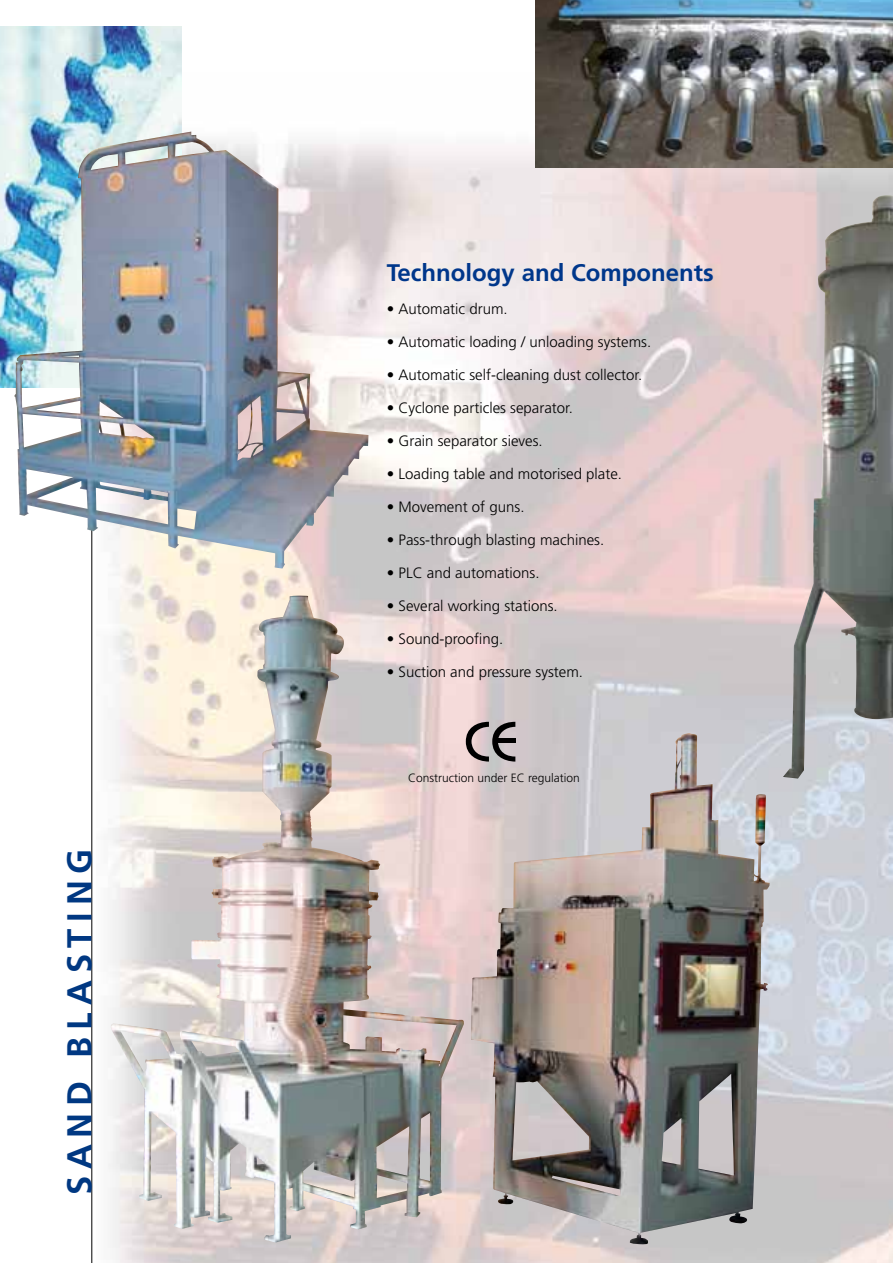
<style>
.page{position:relative;width:893px;height:1263px;background:#fff}
.page>*{position:absolute;margin:0;border:0;box-sizing:border-box;transform-origin:0 0}
.t1{font:700 34.5px "Frutiger LT Std";letter-spacing:.195em;color:#003882}
.t2{font:700 24px "Frutiger LT Std";color:#00378b}
.t3{font:300 15px "Frutiger LT Std";color:#000}
.t4{font:300 12px "Frutiger LT Std";color:#000}
</style>
<div class="page">
<img style="left:108px;top:72px;width:785px;height:1191px">
<hr style="left:91px;top:374px;width:1px;height:889px;background:#000">
<img style="left:0;top:27px;width:181px;height:361px">
<img style="left:536px;top:0;width:357px;height:168px">
<img style="left:111px;top:596px;width:354px;height:646px">
<img style="left:14px;top:132px;width:354px;height:436px">
<img style="left:783px;top:195px;width:110px;height:583px">
<svg style="left:466px;top:722px;width:49px;height:39px"></svg>
<h1 class="t1" style="left:59px;top:1195px;width:348px;rotate:-90deg">SAND BLASTING</h1>
<h2 class="t2" style="left:387px;top:258px;width:328px">Technology and Components</h2>
<p class="t3" style="left:387px;top:300px;width:122px">• Automatic drum.</p>
<p class="t3" style="left:387px;top:333px;width:266px">• Automatic loading / unloading systems.</p>
<p class="t3" style="left:387px;top:366px;width:257px">• Automatic self-cleaning dust collector.</p>
<p class="t3" style="left:387px;top:399px;width:188px">• Cyclone particles separator.</p>
<p class="t3" style="left:387px;top:432px;width:157px">• Grain separator sieves.</p>
<p class="t3" style="left:387px;top:465px;width:237px">• Loading table and motorised plate.</p>
<p class="t3" style="left:387px;top:498px;width:139px">• Movement of guns.</p>
<p class="t3" style="left:387px;top:531px;width:219px">• Pass-through blasting machines.</p>
<p class="t3" style="left:387px;top:564px;width:154px">• PLC and automations.</p>
<p class="t3" style="left:387px;top:597px;width:172px">• Several working stations.</p>
<p class="t3" style="left:387px;top:630px;width:118px">• Sound-proofing.</p>
<p class="t3" style="left:387px;top:663px;width:198px">• Suction and pressure system.</p>
<p class="t4" style="left:408px;top:771px;width:173px">Construction under EC regulation</p>
</div>
